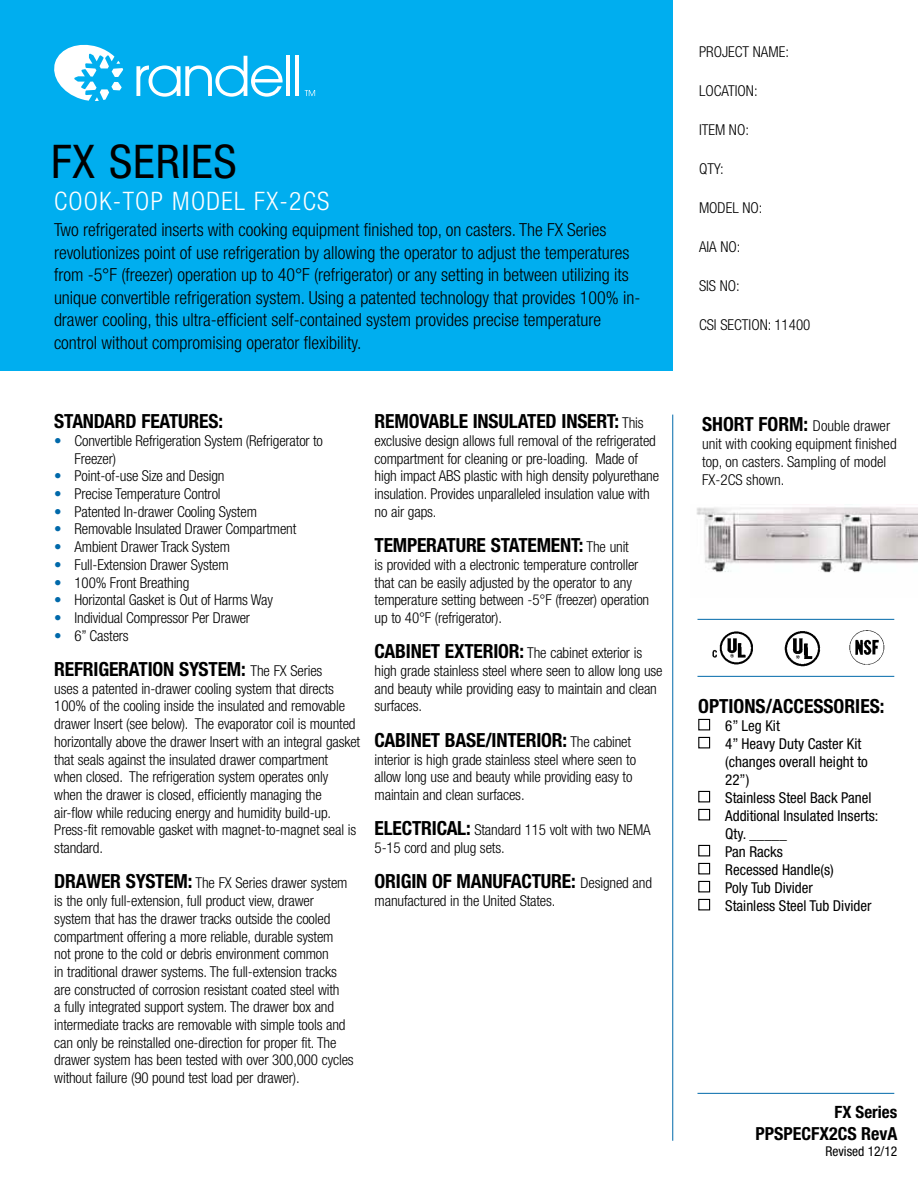
<style>
.page{position:relative;width:918px;height:1188px;background:#fff}
.page>*{position:absolute;margin:0;border:0;box-sizing:border-box;transform-origin:0 0}
.t1{font:condensed 46.5px "Helvetica Neue";letter-spacing:.02em;color:#000}
.t2{font:300 condensed 25.5px "Helvetica Neue";letter-spacing:.05em;color:#fff}
.t3{font:700 condensed 19.5px "Helvetica Neue";letter-spacing:-.01em;color:#000}
.t4{font:300 condensed 18px/22.5px "Helvetica Neue";color:#000}
.t5{font:700 condensed 18px "Helvetica Neue";color:#000}
.t6{font:700 condensed 16.95px "Helvetica Neue";color:#000}
.t7{font:300 condensed 15px/17.7px "Helvetica Neue";letter-spacing:-.01em;color:#000}
.t8{font:condensed 15px/18px "Helvetica Neue";color:#000}
.t9{font:condensed 13.5px "Helvetica Neue";color:#000}
.s1{color:#0069aa}
.s2{font-weight:300;font-size:15px}
.s3{font-weight:700;font-size:19.5px}
</style>
<div class="page">
<div style="left:0;top:0;width:673px;height:370px;background:#00aeef"></div>
<hr style="left:672px;top:415px;width:1px;height:726px;background:#0069aa">
<div style="left:698px;top:719px;width:12px;height:11px;border:1px solid #000"></div>
<div style="left:698px;top:737px;width:12px;height:11px;border:1px solid #000"></div>
<div style="left:698px;top:791px;width:12px;height:11px;border:1px solid #000"></div>
<div style="left:698px;top:809px;width:12px;height:11px;border:1px solid #000"></div>
<div style="left:698px;top:845px;width:12px;height:11px;border:1px solid #000"></div>
<div style="left:698px;top:863px;width:12px;height:11px;border:1px solid #000"></div>
<div style="left:698px;top:881px;width:12px;height:11px;border:1px solid #000"></div>
<div style="left:698px;top:899px;width:12px;height:11px;border:1px solid #000"></div>
<hr style="left:698px;top:676px;width:196px;height:1px;background:#0069aa">
<img style="left:849px;top:630px;width:36px;height:35px">
<img style="left:784px;top:631px;width:37px;height:36px">
<img style="left:712px;top:631px;width:41px;height:34px">
<hr style="left:698px;top:619px;width:196px;height:1px;background:#0069aa">
<hr style="left:698px;top:1093px;width:196px;height:1px;background:#0069aa">
<svg style="left:54px;top:44px;width:69px;height:57px"></svg>
<svg style="left:136px;top:56px;width:147px;height:41px"></svg>
<hr style="left:286px;top:56px;width:4px;height:40px;background:#fff">
<hr style="left:295px;top:56px;width:4px;height:40px;background:#fff">
<svg style="left:305px;top:90px;width:10px;height:6px"></svg>
<img style="left:696px;top:507px;width:222px;height:66px">
<h1 class="t1" style="left:51px;top:134px;width:187px">FX SERIES</h1>
<h2 class="t2" style="left:54px;top:187px;width:277px">COOK-TOP MODEL FX-2CS</h2>
<p class="t4" style="left:54px;top:219px;width:588px">Two refrigerated inserts with cooking equipment finished top, on casters. The FX Series revolutionizes point of use refrigeration by allowing the operator to adjust the temperatures from -5°F (freezer) operation up to 40°F (refrigerator) or any setting in between utilizing its unique convertible refrigeration system. Using a patented technology that provides 100% in&shy;drawer cooling, this ultra-efficient self-contained system provides precise temperature control without compromising operator flexibility.</p>
<h3 class="t3" style="left:54px;top:409px;width:170px">STANDARD FEATURES:</h3>
<p class="t7" style="left:75px;top:432px;width:250px;text-indent:-20px"><span class="s1">•</span> Convertible Refrigeration System (Refrigerator to<br>Freezer)</p>
<p class="t7" style="left:54px;top:467px;width:172px"><span class="s1">•</span> Point-of-use Size and Design</p>
<p class="t7" style="left:54px;top:485px;width:168px"><span class="s1">•</span> Precise Temperature Control</p>
<p class="t7" style="left:54px;top:502px;width:204px"><span class="s1">•</span> Patented In-drawer Cooling System</p>
<p class="t7" style="left:54px;top:520px;width:244px"><span class="s1">•</span> Removable Insulated Drawer Compartment</p>
<p class="t7" style="left:54px;top:538px;width:177px"><span class="s1">•</span> Ambient Drawer Track System</p>
<p class="t7" style="left:54px;top:556px;width:176px"><span class="s1">•</span> Full-Extension Drawer System</p>
<p class="t7" style="left:54px;top:573px;width:137px"><span class="s1">•</span> 100% Front Breathing</p>
<p class="t7" style="left:54px;top:591px;width:220px"><span class="s1">•</span> Horizontal Gasket is Out of Harms Way</p>
<p class="t7" style="left:54px;top:609px;width:197px"><span class="s1">•</span> Individual Compressor Per Drawer</p>
<p class="t7" style="left:54px;top:626px;width:76px"><span class="s1">•</span> 6” Casters</p>
<h3 class="t3" style="left:54px;top:657px;width:270px">REFRIGERATION SYSTEM: <span class="s2">The FX Series</span></h3>
<p class="t7" style="left:54px;top:679px;width:307px">uses a patented in-drawer cooling system that directs 100% of the cooling inside the insulated and removable drawer Insert (see below). The evaporator coil is mounted horizontally above the drawer Insert with an integral gasket that seals against the insulated drawer compartment<br>when closed. The refrigeration system operates only<br>when the drawer is closed, efficiently managing the air-flow while reducing energy and humidity build-up.<br>Press-fit removable gasket with magnet-to-magnet seal is standard.</p>
<p class="t7" style="left:54px;top:874px;width:301px"><span class="s3">DRAWER SYSTEM:</span> The FX Series drawer system is the only full-extension, full product view, drawer system that has the drawer tracks outside the cooled compartment offering a more reliable, durable system<br>not prone to the cold or debris environment common<br>in traditional drawer systems. The full-extension tracks are constructed of corrosion resistant coated steel with<br>a fully integrated support system. The drawer box and intermediate tracks are removable with simple tools and can only be reinstalled one-direction for proper fit. The drawer system has been tested with over 300,000 cycles without failure (90 pound test load per drawer).</p>
<h3 class="t3" style="left:375px;top:409px;width:271px">REMOVABLE INSULATED INSERT: <span class="s2">This</span></h3>
<p class="t7" style="left:375px;top:432px;width:286px">exclusive design allows full removal of the refrigerated compartment for cleaning or pre-loading. Made of high impact ABS plastic with high density polyurethane insulation. Provides unparalleled insulation value with no air gaps.</p>
<h3 class="t3" style="left:375px;top:533px;width:256px">TEMPERATURE STATEMENT: <span class="s2">The unit</span></h3>
<p class="t7" style="left:375px;top:556px;width:276px">is provided with a electronic temperature controller that can be easily adjusted by the operator to any temperature setting between -5°F (freezer) operation up to 40°F (refrigerator).</p>
<p class="t7" style="left:375px;top:644px;width:289px"><span class="s3">CABINET EXTERIOR:</span> The cabinet exterior is high grade stainless steel where seen to allow long use and beauty while providing easy to maintain and clean surfaces.</p>
<h3 class="t3" style="left:375px;top:728px;width:258px">CABINET BASE/INTERIOR: <span class="s2">The cabinet</span></h3>
<p class="t7" style="left:375px;top:750px;width:263px">interior is high grade stainless steel where seen to allow long use and beauty while providing easy to maintain and clean surfaces.</p>
<p class="t7" style="left:375px;top:821px;width:278px"><span class="s3">ELECTRICAL:</span> Standard 115 volt with two NEMA<br>5-15 cord and plug sets.</p>
<h3 class="t3" style="left:375px;top:870px;width:279px">ORIGIN OF MANUFACTURE: <span class="s2">Designed and</span></h3>
<p class="t7" style="left:375px;top:892px;width:182px">manufactured in the United States.</p>
<p class="t7" style="left:699px;top:43px;width:91px">PROJECT NAME:</p>
<p class="t7" style="left:699px;top:82px;width:60px">LOCATION:</p>
<p class="t7" style="left:699px;top:121px;width:51px">ITEM NO:</p>
<p class="t7" style="left:699px;top:160px;width:26px">QTY:</p>
<p class="t7" style="left:699px;top:199px;width:65px">MODEL NO:</p>
<p class="t7" style="left:699px;top:238px;width:43px">AIA NO:</p>
<p class="t7" style="left:699px;top:277px;width:42px">SIS NO:</p>
<p class="t7" style="left:699px;top:316px;width:113px">CSI SECTION: 11400</p>
<p class="t7" style="left:702px;top:417px;width:196px"><span class="s3">SHORT FORM:</span> Double drawer unit with cooking equipment finished top, on casters. Sampling of model<br>FX-2CS shown.</p>
<h3 class="t3" style="left:698px;top:694px;width:188px">OPTIONS/ACCESSORIES:</h3>
<p class="t8" style="left:725px;top:716px;width:155px">6” Leg Kit<br>4” Heavy Duty Caster Kit (changes overall height to<br>22”)<br>Stainless Steel Back Panel<br>Additional Insulated Inserts:<br>Qty. _____<br>Pan Racks<br>Recessed Handle(s)<br>Poly Tub Divider<br>Stainless Steel Tub Divider</p>
<p class="t6" style="left:835px;top:1102px;width:64px">FX Series</p>
<p class="t5" style="left:755px;top:1122px;width:144px">PPSPECFX2CS RevA</p>
<p class="t9" style="left:825px;top:1143px;width:73px">Revised 12/12</p>
</div>
